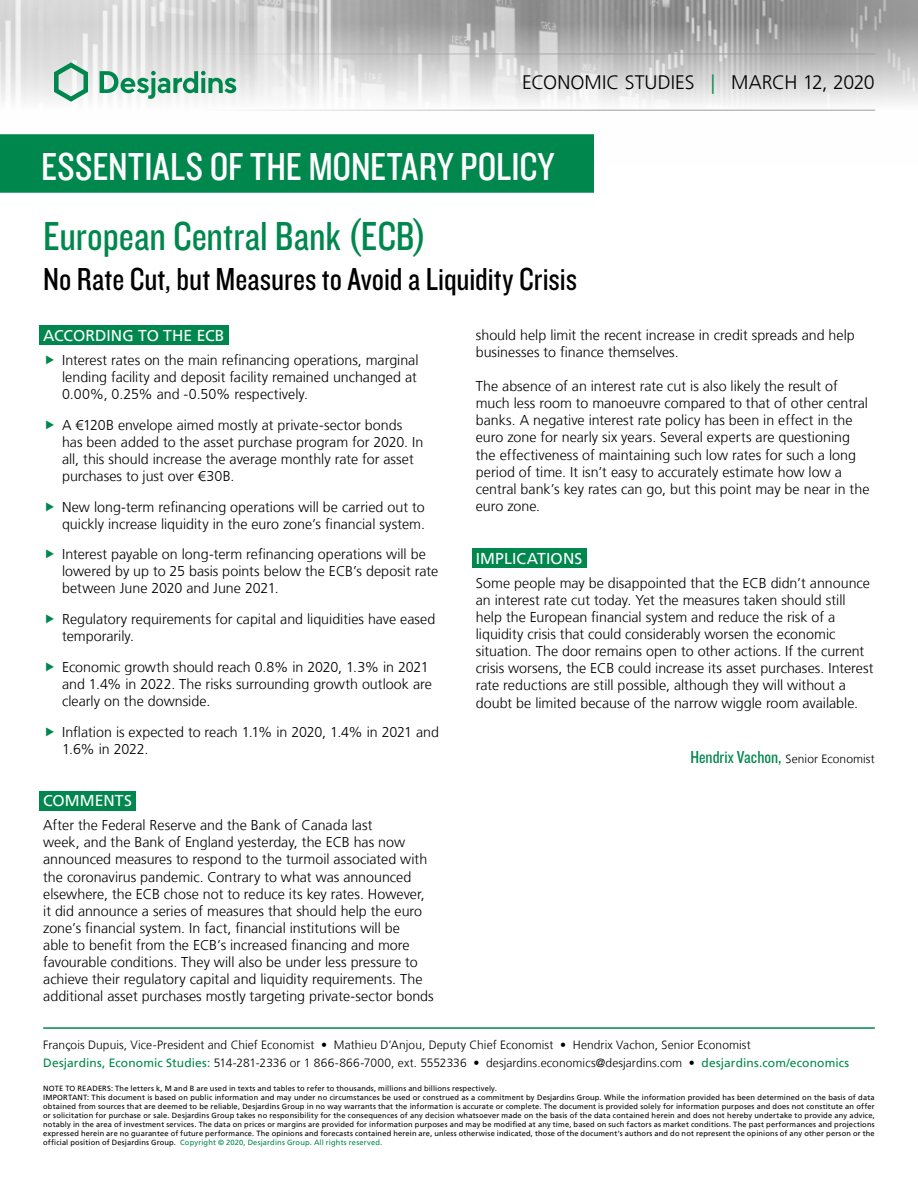
<style>
.page{position:relative;width:918px;height:1188px;background:#fff}
.page>*{position:absolute;margin:0;border:0;box-sizing:border-box;transform-origin:0 0}
.t1{font:42px "Knockout 29 Junior Ltweight";color:#00874e}
.t2{font:40.5px "Knockout 29 Junior Ltweight";letter-spacing:.005em;color:#fff}
.t3{font:33px "Knockout 29 Junior Ltweight";color:#000}
.t4{font:300 19.5px "Frutiger LT";color:#000}
.t5{font:15.75px "Frutiger LT";letter-spacing:.005em;color:#fff}
.t6{font:300 14.25px/17.1px "Frutiger LT";color:#000}
.t7{font:300 12px/18.1px "Frutiger LT";letter-spacing:.005em;color:#000}
.t8{font:7.5px/9px "Frutiger LT";letter-spacing:.02em;color:#000}
.s1{color:#00874e}
.s2{font-family:"Knockout 29 Junior Ltweight";font-weight:400;font-size:18px;color:#00874e}
.s3{font-weight:400;color:#00874e}
</style>
<div class="page">
<img style="left:0;top:0;width:918px;height:111px">
<hr style="left:43px;top:54px;width:832px;height:1px;background:#9d9d9c">
<hr style="left:43px;top:110px;width:832px;height:1px;background:#9d9d9c">
<svg style="left:54px;top:62px;width:34px;height:40px"></svg>
<svg style="left:100px;top:71px;width:136px;height:28px"></svg>
<div style="left:0;top:135px;width:593px;height:57px;background:#00874e"></div>
<div style="left:0;top:134px;width:594px;height:59px;border:2px solid #00874e"></div>
<hr style="left:43px;top:1027px;width:832px;height:2px;background:#00874e">
<div style="left:39px;top:325px;width:190px;height:20px;background:#00874e"></div>
<div style="left:472px;top:548px;width:114px;height:20px;background:#00874e"></div>
<div style="left:39px;top:791px;width:97px;height:19px;background:#00874e"></div>
<h3 class="t4" style="left:522px;top:72px;width:354px">ECONOMIC STUDIES <span class="s1">|</span> MARCH 12, 2020</h3>
<h2 class="t2" style="left:41px;top:140px;width:514px">ESSENTIALS OF THE MONETARY POLICY</h2>
<p class="t1" style="left:43px;top:209px;width:385px">European Central Bank (ECB)</p>
<h1 class="t3" style="left:43px;top:257px;width:535px">No Rate Cut, but Measures to Avoid a Liquidity Crisis</h1>
<p class="t5" style="left:43px;top:326px;width:183px">ACCORDING TO THE ECB</p>
<p class="t6" style="left:62px;top:352px;width:358px;text-align:justify">Interest rates on the main refinancing operations, marginal lending facility and deposit facility remained unchanged at 0.00%, 0.25% and -0.50% respectively.</p>
<p class="t6" style="left:62px;top:416px;width:363px">A €120B envelope aimed mostly at private-sector bonds has been added to the asset purchase program for 2020. In all, this should increase the average monthly rate for asset</p>
<p class="t6" style="left:62px;top:468px;width:174px">purchases to just over €30B.</p>
<p class="t6" style="left:62px;top:498px;width:364px">New long-term refinancing operations will be carried out to quickly increase liquidity in the euro zone’s financial system.</p>
<p class="t6" style="left:62px;top:546px;width:378px">Interest payable on long-term refinancing operations will be lowered by up to 25 basis points below the ECB’s deposit rate between June 2020 and June 2021.</p>
<p class="t6" style="left:62px;top:611px;width:375px">Regulatory requirements for capital and liquidities have eased temporarily.</p>
<p class="t6" style="left:62px;top:658px;width:371px">Economic growth should reach 0.8% in 2020, 1.3% in 2021 and 1.4% in 2022. The risks surrounding growth outlook are clearly on the downside.</p>
<p class="t6" style="left:62px;top:723px;width:379px">Inflation is expected to reach 1.1% in 2020, 1.4% in 2021 and</p>
<p class="t6" style="left:62px;top:740px;width:88px">1.6% in 2022.</p>
<p class="t6" style="left:476px;top:327px;width:380px">should help limit the recent increase in credit spreads and help businesses to finance themselves.</p>
<p class="t6" style="left:476px;top:378px;width:395px">The absence of an interest rate cut is also likely the result of much less room to manoeuvre compared to that of other central banks. A negative interest rate policy has been in effect in the euro zone for nearly six years. Several experts are questioning the effectiveness of maintaining such low rates for such a long period of time. It isn’t easy to accurately estimate how low a central bank’s key rates can go, but this point may be near in the euro zone.</p>
<p class="t5" style="left:476px;top:549px;width:108px">IMPLICATIONS</p>
<p class="t6" style="left:476px;top:575px;width:396px">Some people may be disappointed that the ECB didn’t announce an interest rate cut today. Yet the measures taken should still help the European financial system and reduce the risk of a liquidity crisis that could considerably worsen the economic</p>
<p class="t6" style="left:476px;top:643px;width:390px">situation. The door remains open to other actions. If the current</p>
<p class="t6" style="left:476px;top:660px;width:399px">crisis worsens, the ECB could increase its asset purchases. Interest rate reductions are still possible, although they will without a doubt be limited because of the narrow wiggle room available.</p>
<p class="t7" style="left:690px;top:750px;width:186px"><span class="s2">Hendrix Vachon,</span> Senior Economist</p>
<p class="t5" style="left:43px;top:792px;width:90px">COMMENTS</p>
<p class="t6" style="left:43px;top:817px;width:386px">After the Federal Reserve and the Bank of Canada last<br>week, and the Bank of England yesterday, the ECB has now announced measures to respond to the turmoil associated with</p>
<p class="t6" style="left:43px;top:868px;width:370px">the coronavirus pandemic. Contrary to what was announced</p>
<p class="t6" style="left:43px;top:885px;width:392px">elsewhere, the ECB chose not to reduce its key rates. However, it did announce a series of measures that should help the euro zone’s financial system. In fact, financial institutions will be<br>able to benefit from the ECB’s increased financing and more favourable conditions. They will also be under less pressure to achieve their regulatory capital and liquidity requirements. The additional asset purchases mostly targeting private-sector bonds</p>
<p class="t7" style="left:43px;top:1036px;width:808px">François Dupuis, Vice-President and Chief Economist • Mathieu D’Anjou, Deputy Chief Economist • Hendrix Vachon, Senior Economist<br><span class="s3">Desjardins, Economic Studies:</span> 514-281-2336 or 1 866-866-7000, ext. 5552336 • desjardins.economics@desjardins.com • <span class="s3">desjardins.com/economics</span></p>
<p class="t8" style="left:43px;top:1084px;width:833px">NOTE TO READERS: The letters k, M and B are used in texts and tables to refer to thousands, millions and billions respectively.<br>IMPORTANT: This document is based on public information and may under no circumstances be used or construed as a commitment by Desjardins Group. While the information provided has been determined on the basis of data obtained from sources that are deemed to be reliable, Desjardins Group in no way warrants that the information is accurate or complete. The document is provided solely for information purposes and does not constitute an offer or solicitation for purchase or sale. Desjardins Group takes no responsibility for the consequences of any decision whatsoever made on the basis of the data contained herein and does not hereby undertake to provide any advice,</p>
<p class="t8" style="left:43px;top:1120px;width:833px">notably in the area of investment services. The data on prices or margins are provided for information purposes and may be modified at any time, based on such factors as market conditions. The past performances and projections</p>
<p class="t8" style="left:43px;top:1129px;width:833px">expressed herein are no guarantee of future performance. The opinions and forecasts contained herein are, unless otherwise indicated, those of the document’s authors and do not represent the opinions of any other person or the official position of Desjardins Group. <span class="s1">Copyright © 2020, Desjardins Group. All rights reserved.</span></p>
</div>
